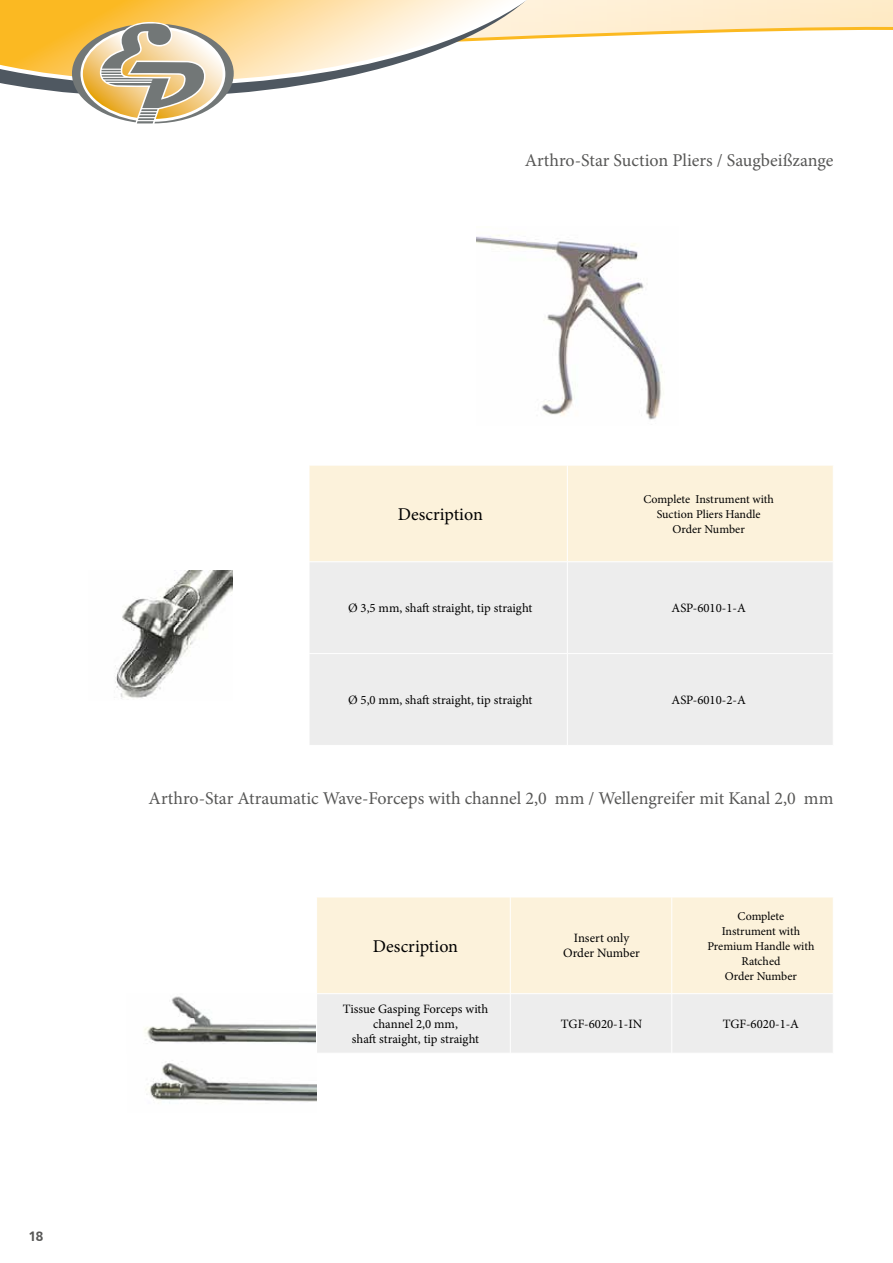
<style>
.page{position:relative;width:893px;height:1263px;background:#fff}
.page>*{position:absolute;margin:0;border:0;box-sizing:border-box;transform-origin:0 0}
.t1{font:18px "Minion Pro";color:#575756}
.t2{font:18px "Minion Pro";color:#000}
.t3{font:700 13.5px "Frutiger CE";color:#575756}
.t4{font:12.75px/15px "Minion Pro";color:#000;text-align:center}
.t5{font:12px/15px "Minion Pro";color:#000;text-align:center}
</style>
<div class="page">
<svg style="left:137px;top:0;width:756px;height:124px"></svg>
<svg style="left:54px;top:91px;width:510px;height:13px"></svg>
<svg style="left:0;top:0;width:578px;height:91px"></svg>
<svg style="left:72px;top:22px;width:162px;height:101px"></svg>
<img style="left:476px;top:235px;width:187px;height:185px">
<div style="left:310px;top:466px;width:523px;height:95px;background:#fcf2db"></div>
<div style="left:310px;top:562px;width:523px;height:183px;background:#ededed"></div>
<hr style="left:567px;top:465px;width:1px;height:97px;background:#fff">
<hr style="left:567px;top:562px;width:1px;height:91px;background:#fff">
<hr style="left:309px;top:653px;width:258px;height:1px;background:#fff">
<hr style="left:567px;top:653px;width:266px;height:1px;background:#fff">
<hr style="left:567px;top:654px;width:1px;height:91px;background:#fff">
<img style="left:115px;top:571px;width:118px;height:128px">
<div style="left:317px;top:898px;width:516px;height:95px;background:#fcf2db"></div>
<div style="left:317px;top:994px;width:516px;height:59px;background:#ededed"></div>
<hr style="left:510px;top:897px;width:1px;height:96px;background:#fff">
<hr style="left:671px;top:897px;width:1px;height:96px;background:#fff">
<hr style="left:510px;top:994px;width:1px;height:59px;background:#fff">
<hr style="left:671px;top:994px;width:1px;height:59px;background:#fff">
<img style="left:144px;top:996px;width:171px;height:48px">
<img style="left:146px;top:1063px;width:170px;height:41px">
<h1 class="t1" style="left:525px;top:148px;width:310px">Arthro-Star Suction Pliers / Saugbeißzange</h1>
<p class="t3" style="left:28px;top:1228px;width:17px">18</p>
<h1 class="t2" style="left:398px;top:502px;width:87px">Description</h1>
<p class="t5" style="left:643px;top:491px;width:132px">Complete Instrument with<br>Suction Pliers Handle<br>Order Number</p>
<p class="t4" style="left:348px;top:601px;width:186px">Ø 3,5 mm, shaft straight, tip straight</p>
<p class="t4" style="left:672px;top:601px;width:76px">ASP-6010-1-A</p>
<p class="t4" style="left:348px;top:693px;width:186px">Ø 5,0 mm, shaft straight, tip straight</p>
<p class="t4" style="left:672px;top:693px;width:76px">ASP-6010-2-A</p>
<h1 class="t1" style="left:149px;top:786px;width:686px">Arthro-Star Atraumatic Wave-Forceps with channel 2,0 mm / Wellengreifer mit Kanal 2,0 mm</h1>
<h1 class="t2" style="left:373px;top:934px;width:87px">Description</h1>
<p class="t4" style="left:563px;top:931px;width:78px">Insert only<br>Order Number</p>
<p class="t5" style="left:707px;top:908px;width:109px">Complete<br>Instrument with<br>Premium Handle with<br>Ratched<br>Order Number</p>
<p class="t4" style="left:343px;top:1001px;width:147px">Tissue Gasping Forceps with channel 2,0 mm,<br>shaft straight, tip straight</p>
<p class="t4" style="left:561px;top:1016px;width:83px">TGF-6020-1-IN</p>
<p class="t4" style="left:723px;top:1016px;width:78px">TGF-6020-1-A</p>
</div>
